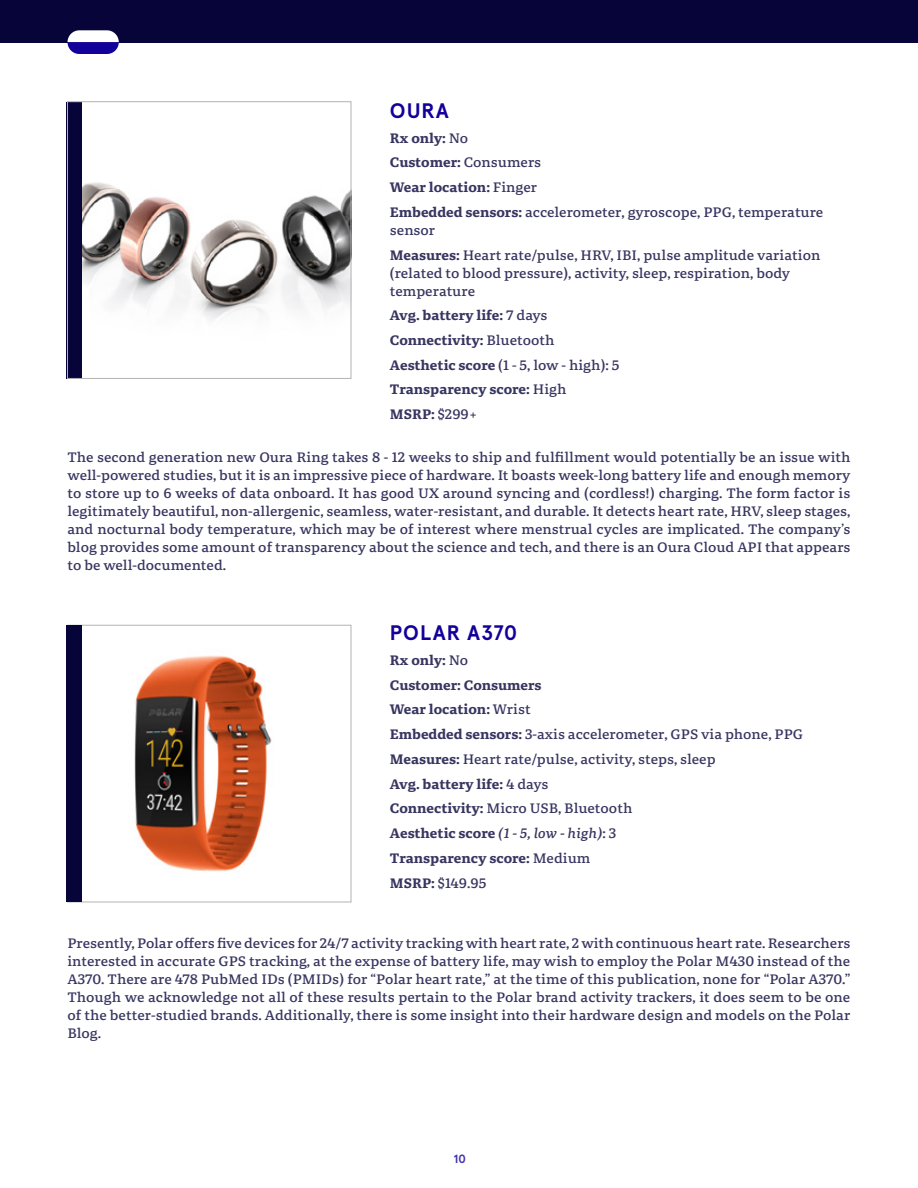
<style>
.page{position:relative;width:918px;height:1188px;background:#fff}
.page>*{position:absolute;margin:0;border:0;box-sizing:border-box;transform-origin:0 0}
.t1{font:700 21px "Apercu";letter-spacing:.045em;color:#13009b}
.t2{font:13.5px/18px "Portada Text Bk";color:#383661}
.t3{font:700 13.5px/24.8px "Portada Text";color:#383661}
.t4{font:700 12px "Apercu Pro";color:#4233af}
.s1{font-family:"Portada Text Bk";font-weight:400}
.s2{font-family:"Portada Text";font-weight:700}
.s3{font-family:"Portada Text Bk";font-weight:400;font-style:italic}
</style>
<div class="page">
<div style="left:0;top:0;width:918px;height:43px;background:#060439"></div>
<img style="left:82px;top:182px;width:267px;height:139px">
<div style="left:67px;top:102px;width:15px;height:277px;background:#060439"></div>
<div style="left:67px;top:101px;width:284px;height:278px;border:1px solid #b3b3b3"></div>
<img style="left:134px;top:655px;width:138px;height:216px">
<div style="left:67px;top:625px;width:284px;height:277px;border:1px solid #b3b3b3"></div>
<div style="left:67px;top:625px;width:15px;height:277px;background:#060439"></div>
<svg style="left:67px;top:30px;width:52px;height:24px"></svg>
<h1 class="t1" style="left:390px;top:94px;width:61px">OURA</h1>
<p class="t3" style="left:390px;top:125px;width:153px">Rx only: <span class="s1">No<br></span>Customer: <span class="s1">Consumers<br></span>Wear location: <span class="s1">Finger</span></p>
<p class="t2" style="left:390px;top:203px;width:435px"><span class="s2">Embedded sensors:</span> accelerometer, gyroscope, PPG, temperature sensor</p>
<p class="t2" style="left:390px;top:245px;width:432px"><span class="s2">Measures:</span> Heart rate/pulse, HRV, IBI, pulse amplitude variation (related to blood pressure), activity, sleep, respiration, body temperature</p>
<p class="t3" style="left:390px;top:303px;width:166px">Avg. battery life: <span class="s1">7 days<br></span>Connectivity: <span class="s1">Bluetooth</span></p>
<p class="t2" style="left:390px;top:356px;width:231px"><span class="s2">Aesthetic score</span> (1 - 5, low - high): 5</p>
<p class="t3" style="left:390px;top:377px;width:178px">Transparency score: <span class="s1">High<br></span>MSRP: <span class="s1">$299+</span></p>
<p class="t2" style="left:68px;top:448px;width:785px;text-align:justify">The second generation new Oura Ring takes 8 - 12 weeks to ship and fulfillment would potentially be an issue with well-powered studies, but it is an impressive piece of hardware. It boasts week-long battery life and enough memory to store up to 6 weeks of data onboard. It has good UX around syncing and (cordless!) charging. The form factor is legitimately beautiful, non-allergenic, seamless, water-resistant, and durable. It detects heart rate, HRV, sleep stages, and nocturnal body temperature, which may be of interest where menstrual cycles are implicated. The company’s blog provides some amount of transparency about the science and tech, and there is an Oura Cloud API that appears to be well-documented.</p>
<h1 class="t1" style="left:390px;top:617px;width:129px">POLAR A370</h1>
<p class="t3" style="left:390px;top:647px;width:153px">Rx only: <span class="s1">No<br></span>Customer: Consumers<br>Wear location: <span class="s1">Wrist</span></p>
<p class="t2" style="left:390px;top:722px;width:415px;line-height:24.8px"><span class="s2">Embedded sensors:</span> 3-axis accelerometer, GPS via phone, PPG<br><span class="s2">Measures:</span> Heart rate/pulse, activity, steps, sleep</p>
<p class="t3" style="left:390px;top:771px;width:160px">Avg. battery life: <span class="s1">4 days</span></p>
<p class="t2" style="left:390px;top:799px;width:244px"><span class="s2">Connectivity:</span> Micro USB, Bluetooth</p>
<p class="t3" style="left:390px;top:821px;width:228px">Aesthetic score <span class="s3">(1 - 5, low - high)</span><span class="s1">: 3<br></span>Transparency score: <span class="s1">Medium</span></p>
<p class="t2" style="left:390px;top:874px;width:98px"><span class="s2">MSRP:</span> $149.95</p>
<p class="t2" style="left:68px;top:934px;width:785px;text-align:justify">Presently, Polar offers five devices for 24/7 activity tracking with heart rate, 2 with continuous heart rate. Researchers interested in accurate GPS tracking, at the expense of battery life, may wish to employ the Polar M430 instead of the A370. There are 478 PubMed IDs (PMIDs) for “Polar heart rate,” at the time of this publication, none for “Polar A370.” Though we acknowledge not all of these results pertain to the Polar brand activity trackers, it does seem to be one of the better-studied brands. Additionally, there is some insight into their hardware design and models on the Polar Blog.</p>
<p class="t4" style="left:454px;top:1150px;width:14px">10</p>
</div>
